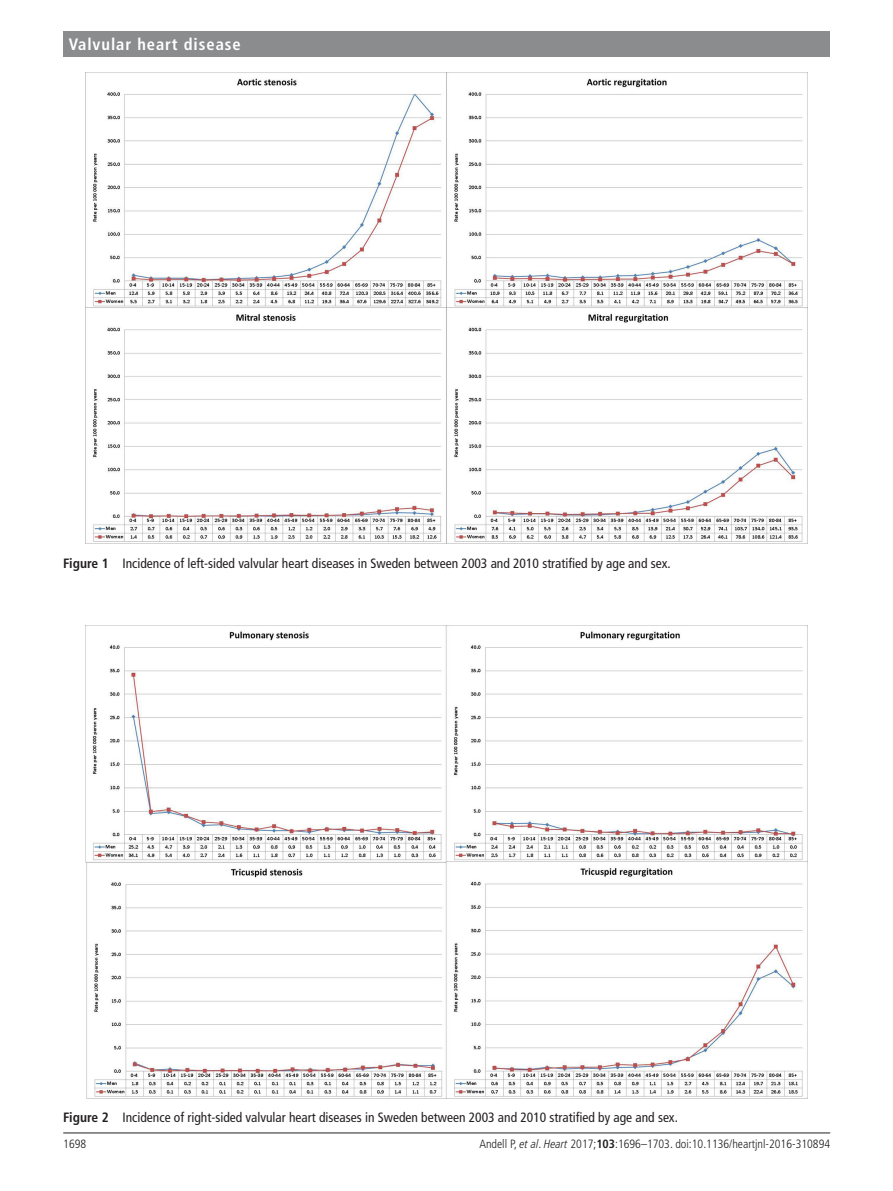
<style>
.page{position:relative;width:893px;height:1191px;background:#fff}
.page>*{position:absolute;margin:0;border:0;box-sizing:border-box;transform-origin:0 0}
.t1{font:700 condensed 16.5px "Frutiger LT Pro";letter-spacing:.055em;color:#fff}
.t2{font:condensed 13.5px "Frutiger LT Pro";color:#231f20}
.t3{font:300 condensed 12px "Frutiger LT Pro";color:#231f20}
.s1{font-weight:700}
.s2{font-style:italic}
</style>
<div class="page">
<hr style="left:63px;top:1132px;width:767px;height:1px;background:#231f20">
<div style="left:63px;top:31px;width:767px;height:25px;background:#8a8c8e"></div>
<img style="left:85px;top:72px;width:723px;height:472px">
<img style="left:85px;top:625px;width:723px;height:473px">
<p class="t1" style="left:69px;top:34px;width:173px">Valvular heart disease</p>
<p class="t2" style="left:63px;top:555px;width:609px"><span class="s1">Figure 1</span> Incidence of left-sided valvular heart diseases in Sweden between 2003 and 2010 stratified by age and sex.</p>
<p class="t2" style="left:63px;top:1109px;width:616px"><span class="s1">Figure 2</span> Incidence of right-sided valvular heart diseases in Sweden between 2003 and 2010 stratified by age and sex.</p>
<p class="t3" style="left:63px;top:1136px;width:25px">1698</p>
<p class="t3" style="left:479px;top:1136px;width:352px">Andell P, <span class="s2">et al</span>. <span class="s2">Heart</span> 2017;<span class="s1">103</span>:1696–1703. doi:10.1136/heartjnl-2016-310894</p>
</div>
